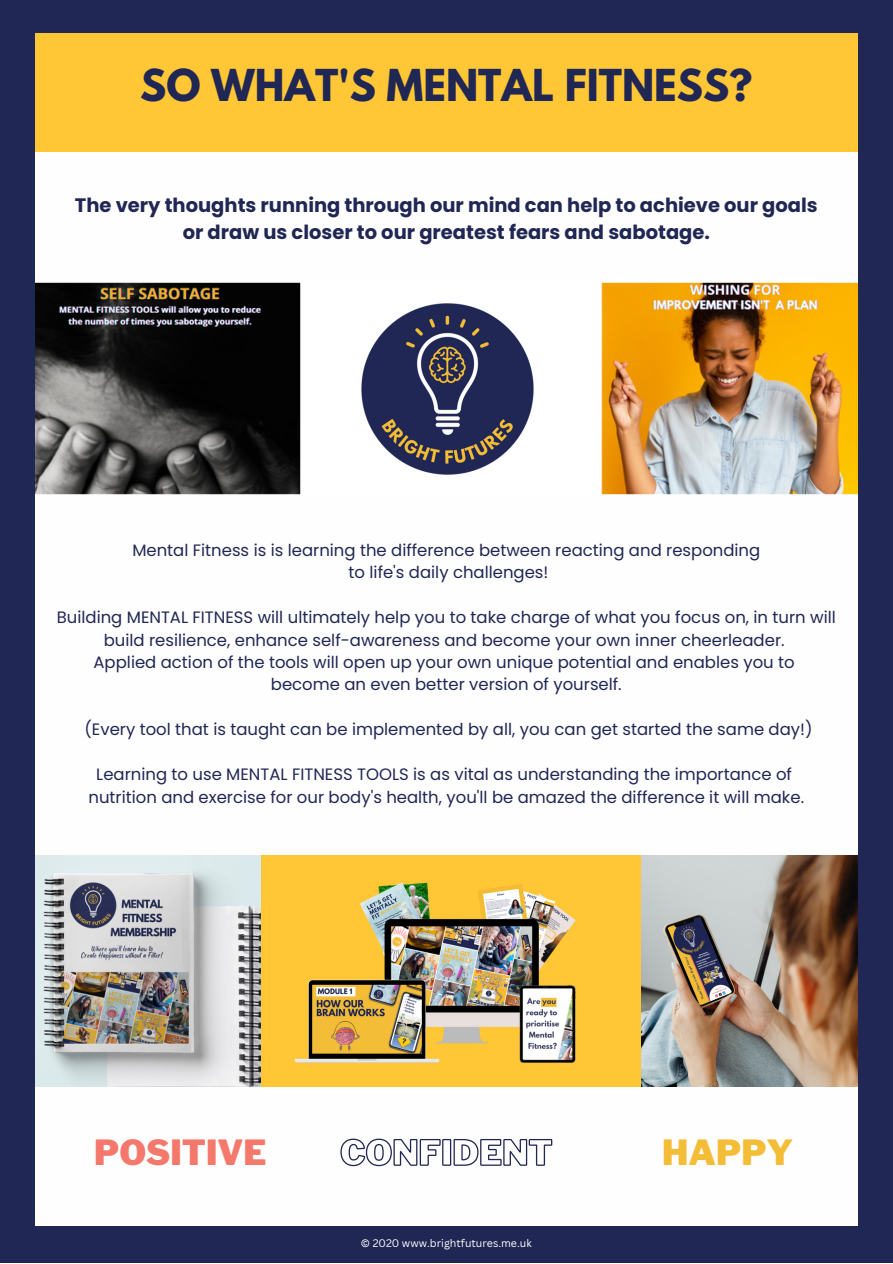
<style>
.page{position:relative;width:893px;height:1264px;background:#fff}
.page>*{position:absolute;margin:0;border:0;box-sizing:border-box;transform-origin:0 0}
.t1{font:700 39px "League Spartan";color:#202754}
.t2{font:900 34.5px "Libre Franklin";color:#f4786b}
.t3{font:900 34.5px "Libre Franklin";color:#f4bd38}
.t4{font:700 19.5px "Poppins";color:#202754}
.t5{font:16.5px "Poppins";color:#202754}
.t6{font:10.65px "Canva Sans";color:#fff}
</style>
<div class="page">
<div style="left:0;top:0;width:892px;height:1262px;background:#202754"></div>
<div style="left:35px;top:39px;width:822px;height:1186px;background:#fefefe"></div>
<div style="left:35px;top:33px;width:822px;height:118px;background:#ffc636"></div>
<img style="left:35px;top:283px;width:822px;height:211px">
<div style="left:301px;top:283px;width:292px;height:211px;background:#fff"></div>
<img style="left:656px;top:855px;width:201px;height:231px">
<img style="left:667px;top:914px;width:48px;height:49px">
<img style="left:35px;top:855px;width:197px;height:231px">
<img style="left:232px;top:855px;width:424px;height:232px">
<img style="left:361px;top:303px;width:173px;height:172px">
<svg style="left:340px;top:1138px;width:213px;height:28px"></svg>
<p class="t1" style="left:140px;top:66px;width:613px">SO WHAT'S MENTAL FITNESS?</p>
<p class="t4" style="left:75px;top:191px;width:744px">The very thoughts running through our mind can help to achieve our goals</p>
<p class="t4" style="left:183px;top:218px;width:528px">or draw us closer to our greatest fears and sabotage.</p>
<p class="t5" style="left:132px;top:538px;width:629px">Mental Fitness is is learning the difference between reacting and responding</p>
<p class="t5" style="left:348px;top:560px;width:201px">to life's daily challenges!</p>
<p class="t5" style="left:57px;top:605px;width:780px">Building MENTAL FITNESS will ultimately help you to take charge of what you focus on, in turn will</p>
<p class="t5" style="left:104px;top:628px;width:682px">build resilience, enhance self-awareness and become your own inner cheerleader.</p>
<p class="t5" style="left:93px;top:650px;width:702px">Applied action of the tools will open up your own unique potential and enables you to</p>
<p class="t5" style="left:271px;top:673px;width:352px">become an even better version of yourself.</p>
<p class="t5" style="left:84px;top:718px;width:729px">(Every tool that is taught can be implemented by all, you can get started the same day!)</p>
<p class="t5" style="left:96px;top:763px;width:697px">Learning to use MENTAL FITNESS TOOLS is as vital as understanding the importance of</p>
<p class="t5" style="left:88px;top:785px;width:717px">nutrition and exercise for our body's health, you'll be amazed the difference it will make.</p>
<p class="t2" style="left:94px;top:1131px;width:174px">POSITIVE</p>
<p class="t3" style="left:662px;top:1131px;width:132px">HAPPY</p>
<p class="t6" style="left:361px;top:1235px;width:172px">© 2020 www.brightfutures.me.uk</p>
</div>
